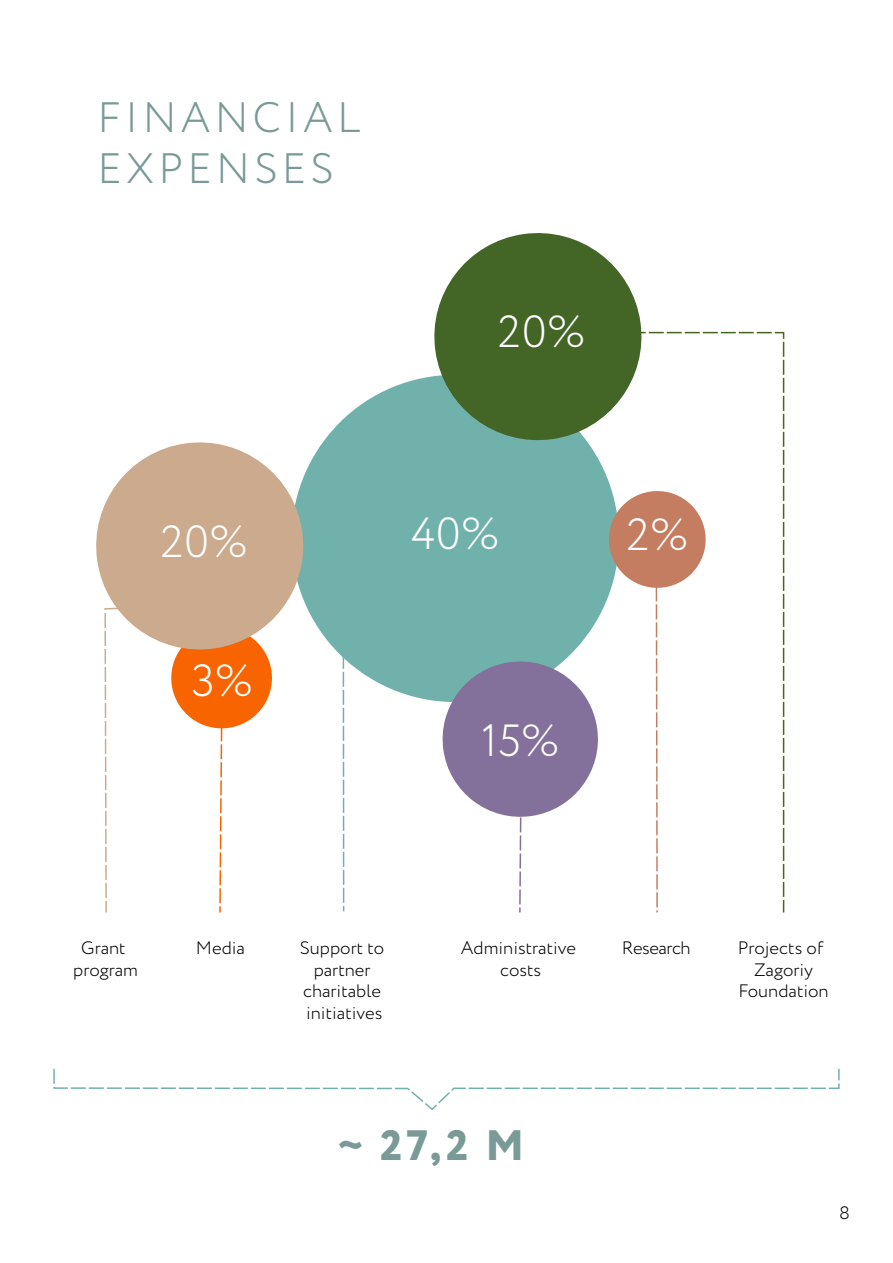
<style>
.page{position:relative;width:893px;height:1263px;background:#fff}
.page>*{position:absolute;margin:0;border:0;box-sizing:border-box;transform-origin:0 0}
.t1{font:300 45px "Circe";color:#fff}
.t2{font:300 42.45px/51px "Circe";letter-spacing:.1em;color:#799a96}
.t3{font:800 42.45px "Circe";color:#799a96}
.t4{font:300 18px/21.6px "Circe";color:#000;text-align:center}
.t5{font:300 18px "Circe";letter-spacing:-.025em;color:#000}
</style>
<div class="page">
<svg style="left:310px;top:377px;width:301px;height:324px;background:#86bcb8"></svg>
<svg style="left:342px;top:652px;width:3px;height:260px"></svg>
<svg style="left:96px;top:442px;width:214px;height:203px;fill:#cbaa8e"></svg>
<svg style="left:427px;top:233px;width:215px;height:214px;fill:#436525"></svg>
<svg style="left:168px;top:624px;width:107px;height:289px"></svg>
<svg style="left:437px;top:488px;width:192px;height:425px"></svg>
<svg style="left:629px;top:331px;width:156px;height:582px"></svg>
<svg style="left:104px;top:607px;width:17px;height:306px"></svg>
<svg style="left:53px;top:1068px;width:787px;height:43px"></svg>
<h2 class="t2" style="left:97px;top:93px;width:264px">FINANCIAL<br>EXPENSES</h2>
<h1 class="t1" style="left:498px;top:302px;width:89px">20%</h1>
<h1 class="t1" style="left:160px;top:512px;width:89px">20%</h1>
<h1 class="t1" style="left:191px;top:651px;width:64px">3%</h1>
<h1 class="t1" style="left:411px;top:504px;width:90px">40%</h1>
<h1 class="t1" style="left:481px;top:711px;width:80px">15%</h1>
<h1 class="t1" style="left:626px;top:505px;width:64px">2%</h1>
<p class="t4" style="left:73px;top:937px;width:66px">Grant program</p>
<p class="t4" style="left:196px;top:937px;width:51px">Media</p>
<p class="t4" style="left:738px;top:937px;width:93px">Projects of<br>Zagoriy<br>Foundation</p>
<p class="t4" style="left:300px;top:937px;width:86px">Support to partner charitable initiatives</p>
<p class="t4" style="left:461px;top:937px;width:117px">Administrative</p>
<p class="t5" style="left:622px;top:936px;width:70px">Research</p>
<p class="t4" style="left:500px;top:959px;width:43px">costs</p>
<h2 class="t3" style="left:338px;top:1116px;width:188px">~ 27,2 М</h2>
<p class="t4" style="left:839px;top:1203px;width:12px">8</p>
</div>
